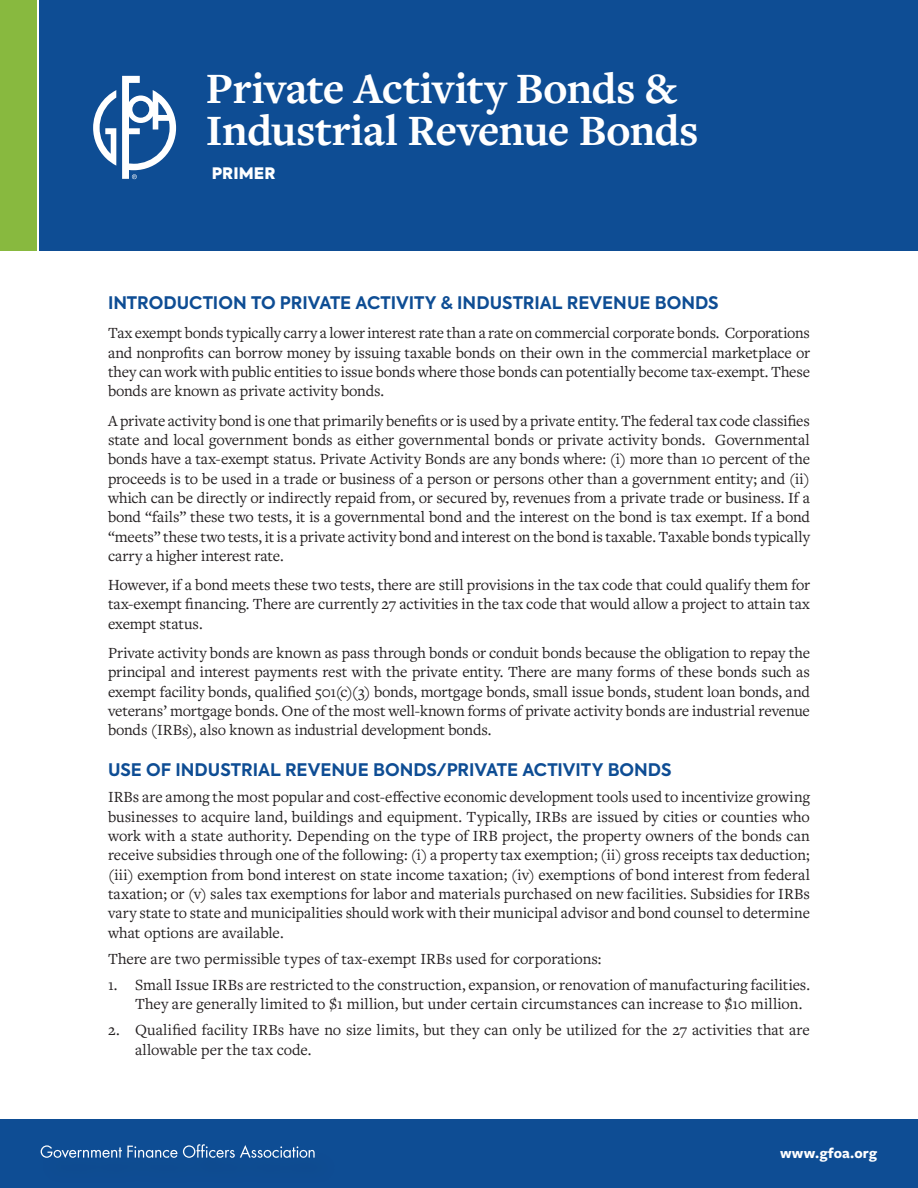
<style>
.page{position:relative;width:918px;height:1188px;background:#fff}
.page>*{position:absolute;margin:0;border:0;box-sizing:border-box;transform-origin:0 0}
.t1{font:700 45px/42px "Freight Text Pro";letter-spacing:-.01em;color:#fff}
.t2{font:700 17.25px "Axiforma";color:#0e4d94}
.t3{font:16.2px/19.4px "Freight Text Pro";color:#231f20;text-align:justify}
.t4{font:900 15.75px "Axiforma";letter-spacing:.01em;color:#fff}
.t5{font:700 15px "Freight Sans Pro";letter-spacing:.005em;color:#fff}
</style>
<div class="page">
<div style="left:40px;top:0;width:878px;height:251px;background:#0e4d94"></div>
<div style="left:0;top:1120px;width:918px;height:68px;background:#0e4d94"></div>
<svg style="left:122px;top:76px;width:54px;height:103px"></svg>
<svg style="left:93px;top:90px;width:23px;height:76px"></svg>
<div style="left:0;top:0;width:37px;height:251px;background:#88b93f"></div>
<svg style="left:41px;top:1144px;width:274px;height:14px"></svg>
<p class="t1" style="left:206px;top:66px;width:494px">Private Activity Bonds &amp;<br>Industrial Revenue Bonds</p>
<p class="t4" style="left:212px;top:162px;width:65px">PRIMER</p>
<p class="t2" style="left:108px;top:291px;width:612px">INTRODUCTION TO PRIVATE ACTIVITY &amp; INDUSTRIAL REVENUE BONDS</p>
<p class="t3" style="left:108px;top:323px;width:704px">Tax exempt bonds typically carry a lower interest rate than a rate on commercial corporate bonds. Corporations and nonprofits can borrow money by issuing taxable bonds on their own in the commercial marketplace or they can work with public entities to issue bonds where those bonds can potentially become tax-exempt. These bonds are known as private activity bonds.</p>
<p class="t3" style="left:108px;top:410px;width:704px">A private activity bond is one that primarily benefits or is used by a private entity. The federal tax code classifies state and local government bonds as either governmental bonds or private activity bonds. Governmental bonds have a tax-exempt status. Private Activity Bonds are any bonds where: (i) more than 10 percent of the proceeds is to be used in a trade or business of a person or persons other than a government entity; and (ii) which can be directly or indirectly repaid from, or secured by, revenues from a private trade or business. If a bond “fails” these two tests, it is a governmental bond and the interest on the bond is tax exempt. If a bond “meets” these two tests, it is a private activity bond and interest on the bond is taxable. Taxable bonds typically carry a higher interest rate.</p>
<p class="t3" style="left:108px;top:575px;width:703px">However, if a bond meets these two tests, there are still provisions in the tax code that could qualify them for tax-exempt financing. There are currently 27 activities in the tax code that would allow a project to attain tax exempt status.</p>
<p class="t3" style="left:108px;top:642px;width:704px">Private activity bonds are known as pass through bonds or conduit bonds because the obligation to repay the principal and interest payments rest with the private entity. There are many forms of these bonds such as exempt facility bonds, qualified 501(c)(3) bonds, mortgage bonds, small issue bonds, student loan bonds, and veterans’ mortgage bonds. One of the most well-known forms of private activity bonds are industrial revenue bonds (IRBs), also known as industrial development bonds.</p>
<p class="t2" style="left:108px;top:758px;width:565px">USE OF INDUSTRIAL REVENUE BONDS/PRIVATE ACTIVITY BONDS</p>
<p class="t3" style="left:108px;top:787px;width:704px">IRBs are among the most popular and cost-effective economic development tools used to incentivize growing businesses to acquire land, buildings and equipment. Typically, IRBs are issued by cities or counties who work with a state authority. Depending on the type of IRB project, the property owners of the bonds can receive subsidies through one of the following: (i) a property tax exemption; (ii) gross receipts tax deduction; (iii) exemption from bond interest on state income taxation; (iv) exemptions of bond interest from federal taxation; or (v) sales tax exemptions for labor and materials purchased on new facilities. Subsidies for IRBs vary state to state and municipalities should work with their municipal advisor and bond counsel to determine what options are available.</p>
<p class="t3" style="left:108px;top:948px;width:495px">There are two permissible types of tax-exempt IRBs used for corporations:</p>
<p class="t3" style="left:135px;top:974px;width:677px;text-indent:-27px">1. Small Issue IRBs are restricted to the construction, expansion, or renovation of manufacturing facilities.<br>They are generally limited to $1 million, but under certain circumstances can increase to $10 million.</p>
<p class="t3" style="left:135px;top:1020px;width:676px;text-indent:-27px">2. Qualified facility IRBs have no size limits, but they can only be utilized for the 27 activities that are allowable per the tax code.</p>
<p class="t5" style="left:780px;top:1143px;width:99px">www.gfoa.org</p>
</div>
